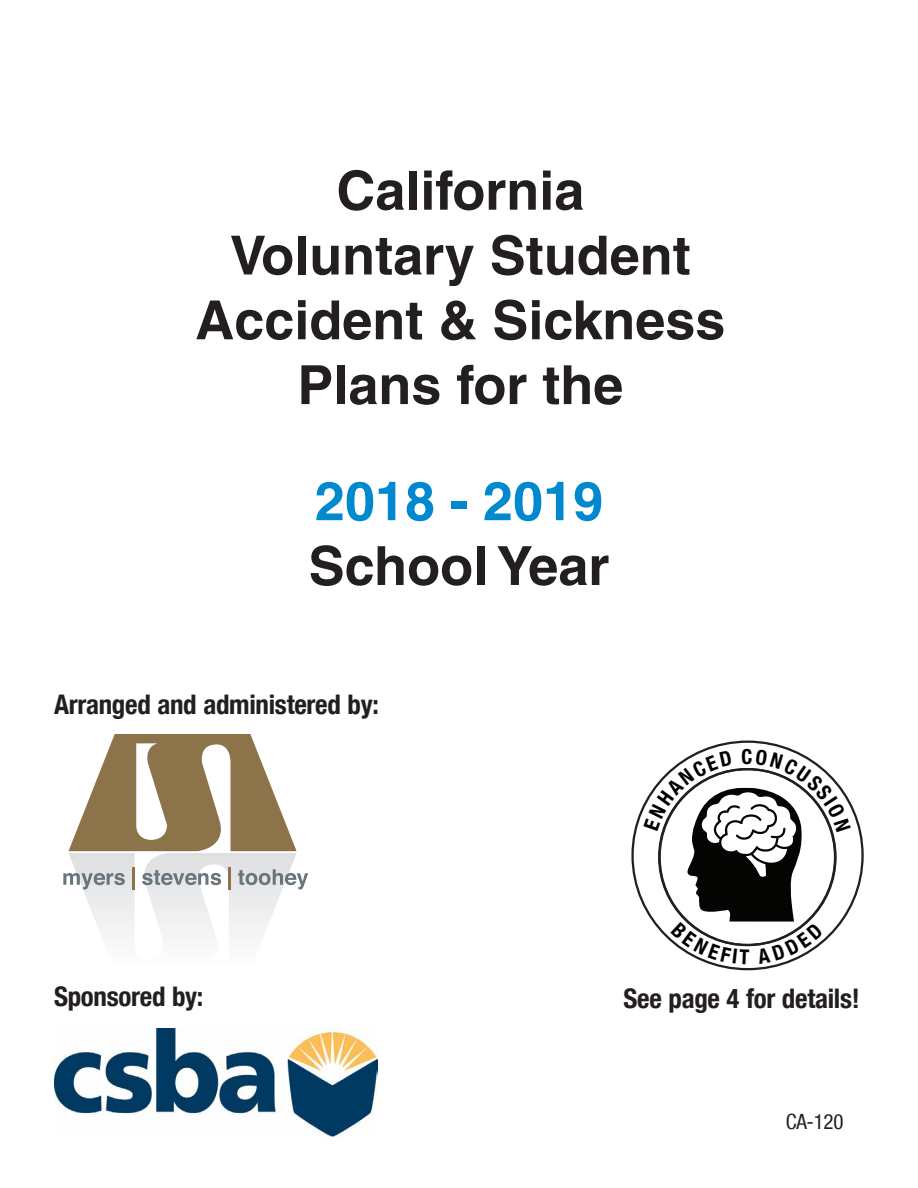
<style>
.page{position:relative;width:918px;height:1188px;background:#fff}
.page>*{position:absolute;margin:0;border:0;box-sizing:border-box;transform-origin:0 0}
.t1{font:700 54px "Helvetica";color:#231f20}
.t2{font:700 54px "Helvetica";color:#0089cf}
._123456{font:700 condensed 27px "Helvetica Neue LT Com";letter-spacing:-.01em;color:#231f20}
._123456-2{font:condensed 21px "Helvetica Neue LT Com";color:#231f20}
</style>
<div class="page">
<img style="left:54px;top:1029px;width:324px;height:107px">
<svg style="left:63px;top:734px;width:245px;height:202px"></svg>
<svg style="left:644px;top:749px;width:207px;height:216px"></svg>
<p class="t1" style="left:336px;top:158px;width:249px">California</p>
<p class="t1" style="left:230px;top:223px;width:462px">Voluntary Student</p>
<p class="t1" style="left:195px;top:287px;width:532px">Accident &amp; Sickness</p>
<p class="t1" style="left:297px;top:352px;width:327px">Plans for the</p>
<p class="t2" style="left:315px;top:468px;width:290px">2018 - 2019</p>
<p class="t1" style="left:309px;top:533px;width:302px">School Year</p>
<p class="_123456" style="left:54px;top:688px;width:326px">Arranged and administered by:</p>
<p class="_123456" style="left:54px;top:980px;width:151px">Sponsored by:</p>
<p class="_123456" style="left:624px;top:982px;width:238px">See page 4 for details!</p>
<p class="_123456-2" style="left:786px;top:1110px;width:59px">CA-120</p>
</div>
